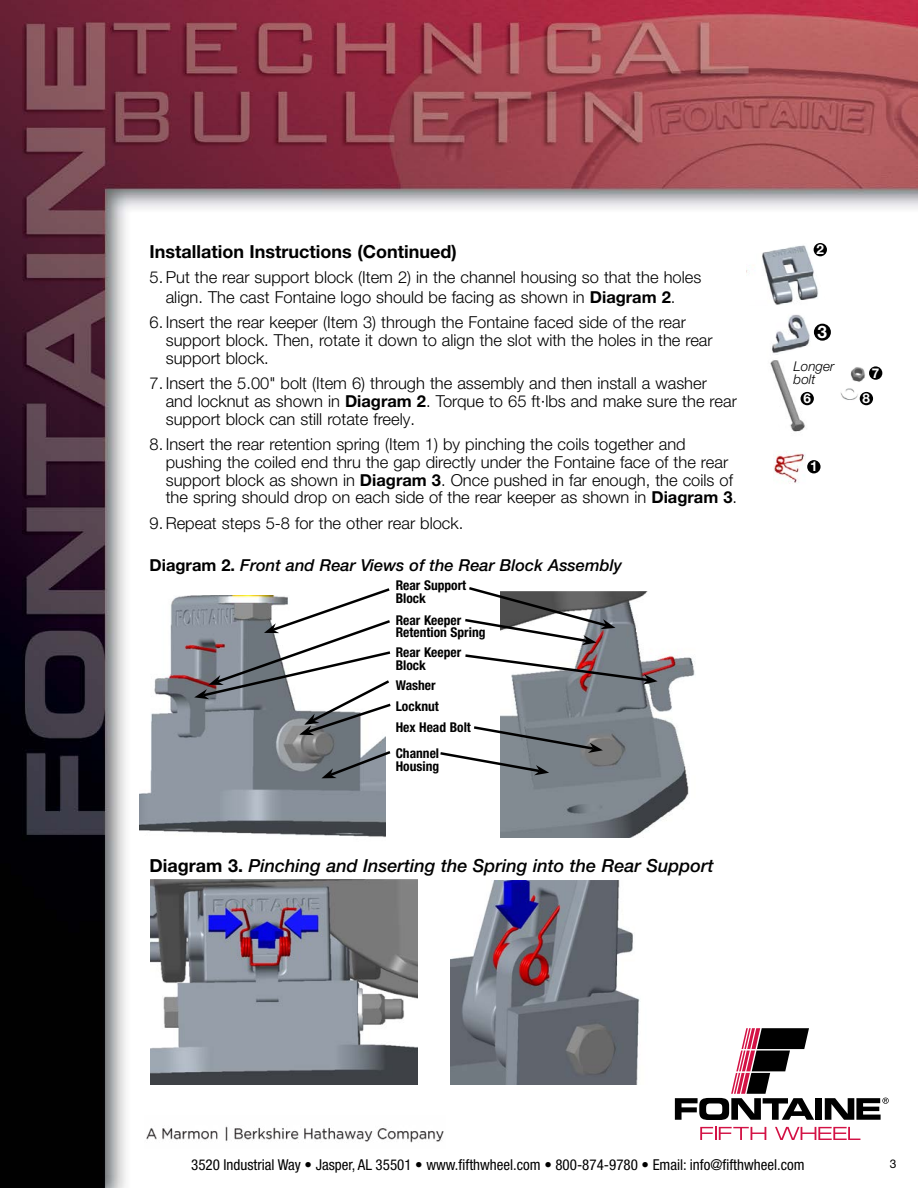
<style>
.page{position:relative;width:918px;height:1188px;background:#fff}
.page>*{position:absolute;margin:0;border:0;box-sizing:border-box;transform-origin:0 0}
.t1{font:italic 500 18px "Helvetica Neue LT Pro";color:#000}
.t2{font:700 18px "Helvetica Neue LT Pro";color:#000}
.t3{font:700 17.25px "Helvetica Neue LT Pro";color:#fff}
.t4{font:300 16.5px/17.9px "Helvetica Neue LT Pro";color:#000}
.t5{font:italic 500 16.5px "Helvetica Neue LT Pro";color:#000}
.t6{font:condensed 15px "Helvetica Neue LT Pro";color:#000}
.t7{font:700 condensed 13.5px/12.5px "Helvetica Neue LT Pro";color:#000}
.t8{font:italic 300 13.5px/13.5px "Helvetica Neue LT Pro";color:#000}
.t9{font:700 13.5px "Helvetica Neue LT Pro";color:#fff}
.t10{font:12px "Helvetica Neue LT Pro";color:#000}
.s1{font-weight:700}
.s2{font-weight:700;font-style:normal}
</style>
<div class="page">
<img style="left:0;top:0;width:918px;height:1188px">
<img style="left:144px;top:1115px;width:301px;height:33px">
<svg style="left:700px;top:1127px;width:66px;height:13px"></svg>
<svg style="left:775px;top:1127px;width:85px;height:13px"></svg>
<svg style="left:675px;top:1028px;width:139px;height:92px"></svg>
<div style="left:816px;top:1098px;width:6px;height:22px;background:#000"></div>
<svg style="left:825px;top:1098px;width:64px;height:22px"></svg>
<img style="left:767px;top:314px;width:52px;height:43px">
<img style="left:764px;top:357px;width:45px;height:80px">
<img style="left:140px;top:596px;width:245px;height:263px">
<img style="left:500px;top:591px;width:213px;height:247px">
<svg style="left:321px;top:749px;width:72px;height:29px"></svg>
<svg style="left:194px;top:586px;width:199px;height:149px"></svg>
<svg style="left:462px;top:585px;width:153px;height:60px"></svg>
<svg style="left:463px;top:653px;width:195px;height:32px"></svg>
<svg style="left:438px;top:725px;width:165px;height:50px"></svg>
<img style="left:773px;top:450px;width:41px;height:36px">
<img style="left:746px;top:243px;width:81px;height:62px">
<div style="left:801px;top:392px;width:13px;height:13px;background:#000;border-radius:50%"></div>
<div style="left:814px;top:243px;width:13px;height:13px;background:#000;border-radius:50%"></div>
<div style="left:807px;top:460px;width:14px;height:13px;background:#000;border-radius:50%"></div>
<img style="left:839px;top:385px;width:21px;height:18px">
<img style="left:845px;top:366px;width:21px;height:19px">
<div style="left:860px;top:392px;width:13px;height:13px;background:#000;border-radius:50%"></div>
<div style="left:869px;top:366px;width:13px;height:14px;background:#000;border-radius:50%"></div>
<img style="left:451px;top:881px;width:213px;height:203px">
<img style="left:151px;top:879px;width:267px;height:205px">
<div style="left:814px;top:324px;width:17px;height:17px;background:#000;border-radius:50%"></div>
<p class="t2" style="left:150px;top:240px;width:309px">Installation Instructions (Continued)</p>
<p class="t4" style="left:150px;top:267px;width:553px;line-height:19.4px;text-align:center">5.Put the rear support block (Item 2) in the channel housing so that the holes align. The cast Fontaine logo should be facing as shown in <span class="s1">Diagram 2</span>.</p>
<p class="t4" style="left:166px;top:313px;width:548px;text-indent:-16px">6. Insert the rear keeper (Item 3) through the Fontaine faced side of the rear support block. Then, rotate it down to align the slot with the holes in the rear support block.</p>
<p class="t4" style="left:166px;top:374px;width:573px;text-indent:-16px">7. Insert the 5.00" bolt (Item 6) through the assembly and then install a washer and locknut as shown in <span class="s1">Diagram 2</span>. Torque to 65 ft∙lbs and make sure the rear support block can still rotate freely.</p>
<p class="t4" style="left:166px;top:435px;width:573px;text-indent:-16px">8. Insert the rear retention spring (Item 1) by pinching the coils together and pushing the coiled end thru the gap directly under the Fontaine face of the rear support block as shown in <span class="s1">Diagram 3</span>. Once pushed in far enough, the coils of the spring should drop on each side of the rear keeper as shown in <span class="s1">Diagram 3</span>.</p>
<p class="t4" style="left:150px;top:514px;width:315px">9.Repeat steps 5-8 for the other rear block.</p>
<p class="t5" style="left:150px;top:555px;width:474px"><span class="s2">Diagram 2.</span> Front and Rear Views of the Rear Block Assembly</p>
<p class="t7" style="left:396px;top:579px;width:72px">Rear Support<br>Block</p>
<p class="t7" style="left:396px;top:614px;width:91px">Rear Keeper<br>Retention Spring</p>
<p class="t7" style="left:396px;top:647px;width:67px">Rear Keeper<br>Block</p>
<p class="t7" style="left:396px;top:679px;width:42px">Washer</p>
<p class="t7" style="left:396px;top:696px;width:77px;line-height:20.5px">Locknut<br>Hex Head Bolt</p>
<p class="t7" style="left:396px;top:747px;width:45px">Channel<br>Housing</p>
<p class="t1" style="left:150px;top:855px;width:566px"><span class="s2">Diagram 3.</span> Pinching and Inserting the Spring into the Rear Support</p>
<p class="t9" style="left:817px;top:241px;width:9px">2</p>
<p class="t3" style="left:818px;top:321px;width:11px">3</p>
<p class="t8" style="left:794px;top:359px;width:42px">Longer bolt</p>
<p class="t9" style="left:803px;top:390px;width:9px">6</p>
<p class="t9" style="left:810px;top:458px;width:9px">1</p>
<p class="t9" style="left:872px;top:364px;width:9px">7</p>
<p class="t9" style="left:863px;top:390px;width:9px">8</p>
<p class="t6" style="left:191px;top:1156px;width:615px">3520 Industrial Way • Jasper, AL 35501 • www.fifthwheel.com • 800-874-9780 • Email: info@fifthwheel.com</p>
<p class="t10" style="left:890px;top:1157px;width:8px">3</p>
</div>
